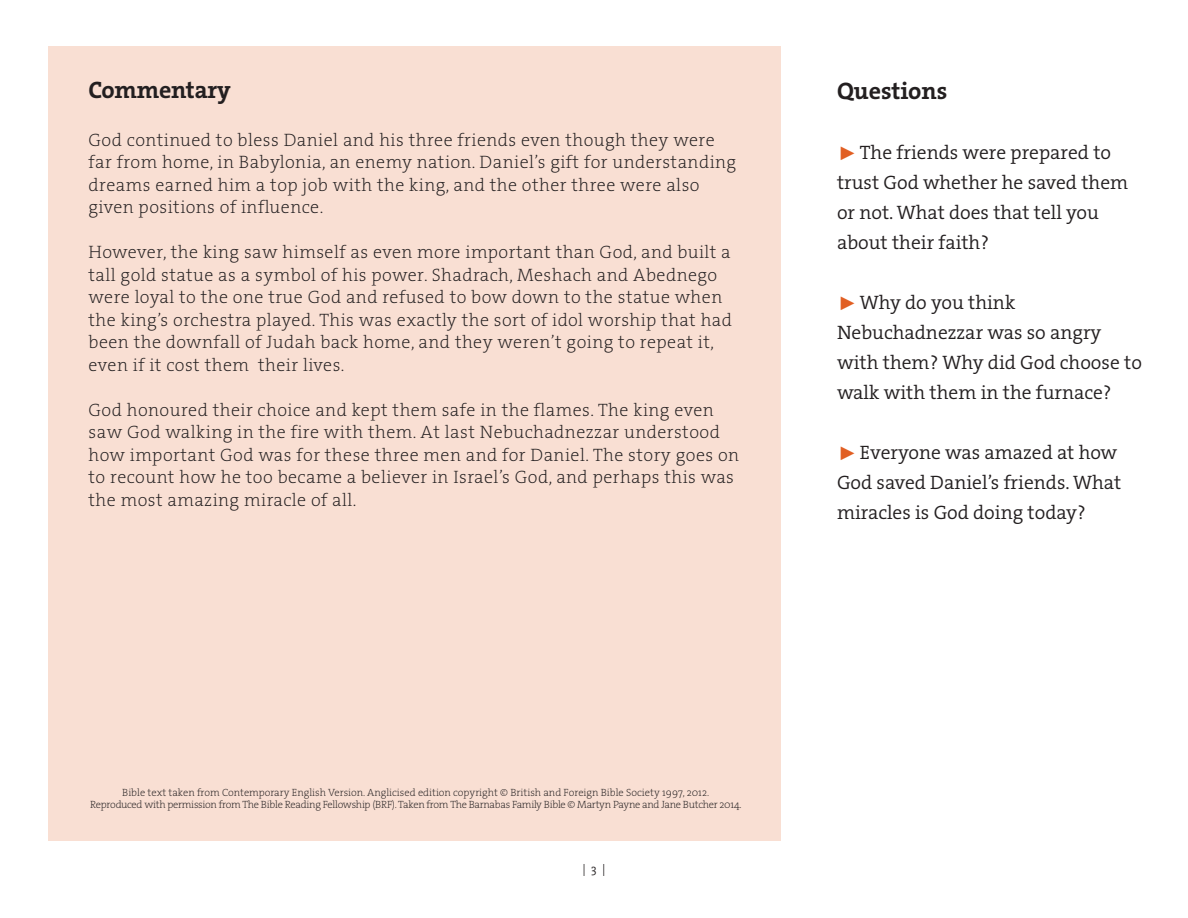
<style>
.page{position:relative;width:1188px;height:918px;background:#fff}
.page>*{position:absolute;margin:0;border:0;box-sizing:border-box;transform-origin:0 0}
.t1{font:24px "The Serif HP7 Bld";letter-spacing:-.01em;color:#231f20}
.t2{font:19.5px/30px "The Serif HP4 Se Lig";color:#231f20}
.t3{font:18px/22.5px "The Serif HP2 Ex Lig";letter-spacing:.025em;color:#231f20}
.t4{font:12px "The Serif HP4 Se Lig";color:#231f20}
.t5{font:10.5px "The Serif HP2 Ex Lig";letter-spacing:-.025em;color:#231f20}
.t6{font:10.5px "The Serif HP2 Ex Lig";color:#231f20}
.s1{color:#e15f23}
</style>
<div class="page">
<div style="left:49px;top:47px;width:732px;height:794px;background:#f9dfd3"></div>
<p class="t1" style="left:89px;top:74px;width:144px">Commentary</p>
<p class="t3" style="left:89px;top:129px;width:649px">God continued to bless Daniel and his three friends even though they were far from home, in Babylonia, an enemy nation. Daniel’s gift for understanding dreams earned him a top job with the king, and the other three were also given positions of influence.</p>
<p class="t3" style="left:89px;top:241px;width:645px">However, the king saw himself as even more important than God, and built a tall gold statue as a symbol of his power. Shadrach, Meshach and Abednego were loyal to the one true God and refused to bow down to the statue when the king’s orchestra played. This was exactly the sort of idol worship that had been the downfall of Judah back home, and they weren’t going to repeat it, even if it cost them their lives.</p>
<p class="t3" style="left:89px;top:399px;width:652px">God honoured their choice and kept them safe in the flames. The king even saw God walking in the fire with them. At last Nebuchadnezzar understood how important God was for these three men and for Daniel. The story goes on to recount how he too became a believer in Israel’s God, and perhaps this was the most amazing miracle of all.</p>
<p class="t1" style="left:837px;top:75px;width:112px">Questions</p>
<p class="t2" style="left:837px;top:137px;width:293px"><span class="s1">⊲</span> The friends were prepared to trust God whether he saved them or not. What does that tell you about their faith?</p>
<p class="t2" style="left:837px;top:287px;width:306px"><span class="s1">⊲</span> Why do you think<br>Nebuchadnezzar was so angry with them? Why did God choose to walk with them in the furnace?</p>
<p class="t2" style="left:837px;top:437px;width:286px"><span class="s1">⊲</span> Everyone was amazed at how<br>God saved Daniel’s friends. What miracles is God doing today?</p>
<p class="t6" style="left:122px;top:786px;width:588px">Bible text taken from Contemporary English Version. Anglicised edition copyright © British and Foreign Bible Society 1997, 2012.</p>
<p class="t5" style="left:90px;top:798px;width:653px">Reproduced with permission from The Bible Reading Fellowship (BRF). Taken from The Barnabas Family Bible © Martyn Payne and Jane Butcher 2014.</p>
<p class="t4" style="left:583px;top:861px;width:24px">| 3 |</p>
</div>
